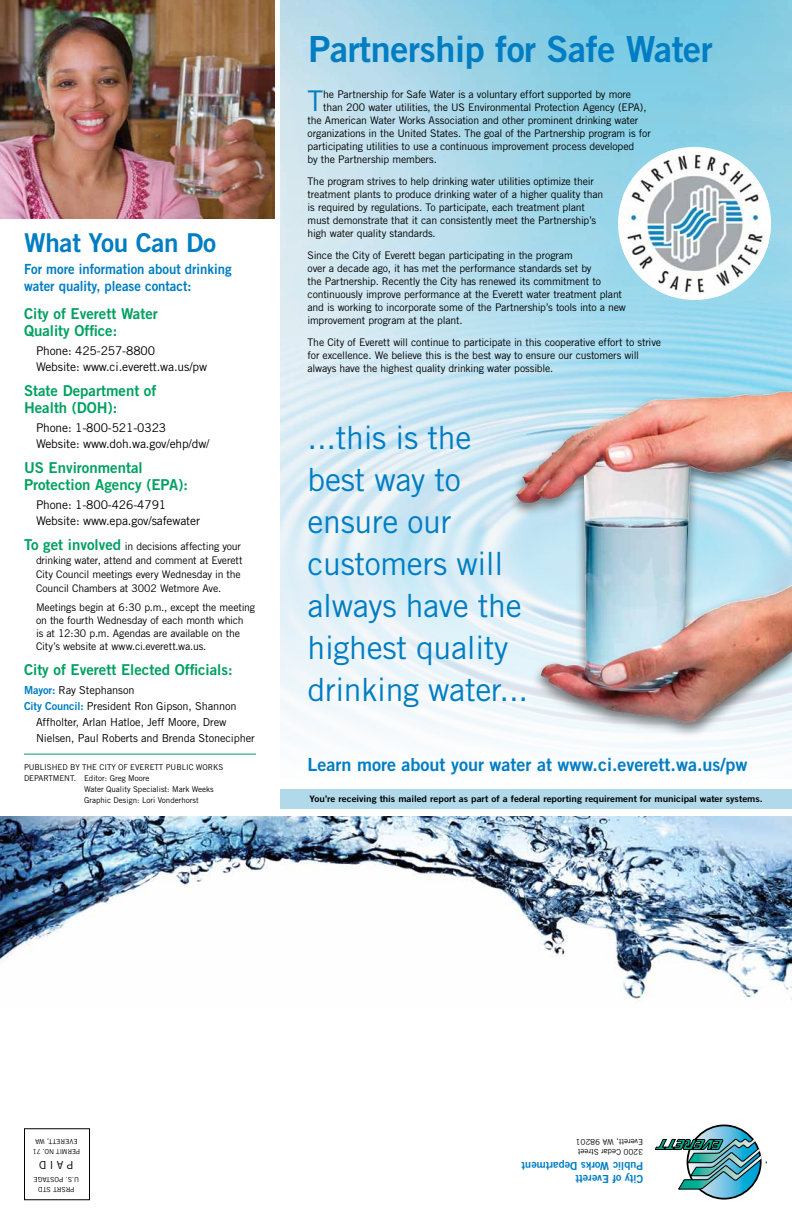
<style>
.page{position:relative;width:792px;height:1224px;background:#fff}
.page>*{position:absolute;margin:0;border:0;box-sizing:border-box;transform-origin:0 0}
.t1{font:36px "Trade Gothic Bold Two";letter-spacing:-.01em;color:#007dc3}
.t2{font:32px/42px "Trade Gothic";letter-spacing:-.01em;color:#007dc3}
.t3{font:28.5px "Trade Gothic";color:#007dc3}
.t4{font:26px "Trade Gothic Bold Two";letter-spacing:-.01em;color:#007dc3}
.t5{font:18px "Trade Gothic Bold Two";color:#007dc3}
.t6{font:15px/17px "Trade Gothic Bold Two";color:#00a160}
.t7{font:14px/17px "Trade Gothic Bold Two";color:#007dc3;scale:.94 1}
.t8{font:12px/16px "Trade Gothic";letter-spacing:-.01em;color:#000}
.t9{font:11px "Trade Gothic";letter-spacing:-.01em;color:#000}
.t10{font:11px/13.2px "Trade Gothic Bold Two";color:#007dc3}
.t11{font:10.5px/13px "Trade Gothic";letter-spacing:-.015em;color:#000}
.t12{font:9px "Trade Gothic Bold Two";color:#000;scale:1.1 1}
.t13{font:8px/11px "Trade Gothic";color:#000}
.t14{font:7px/10px "Trade Gothic";color:#000}
.s1{font-family:"Trade Gothic Bold Two";font-size:15px;color:#00a160}
.s2{font-family:"Trade Gothic Bold Two";color:#007dc3}
</style>
<div class="page">
<img style="left:0;top:0;width:275px;height:218px">
<div style="left:280px;top:790px;width:512px;height:19px;background:#b1d9ea"></div>
<div style="left:24px;top:1128px;width:66px;height:72px;border:1px solid #000"></div>
<svg style="left:655px;top:1124px;width:112px;height:76px"></svg>
<hr style="left:24px;top:754px;width:232px;height:1px;background:#00a160">
<img style="left:623px;top:151px;width:146px;height:146px">
<img style="left:0;top:816px;width:792px;height:184px">
<div style="left:507px;top:387px;width:285px;height:352px;background:#000;opacity:.52"></div>
<img style="left:516px;top:391px;width:271px;height:300px">
<h3 class="t4" style="left:24px;top:226px;width:194px">What You Can Do</h3>
<h3 class="t7" style="left:24px;top:260px;width:222px">For more information about drinking water quality, please contact:</h3>
<h3 class="t6" style="left:24px;top:305px;width:135px">City of Everett Water<br>Quality Office:</h3>
<p class="t8" style="left:36px;top:342px;width:173px">Phone: 425-257-8800<br>Website: www.ci.everett.wa.us/pw</p>
<h3 class="t6" style="left:24px;top:382px;width:134px">State Department of<br>Health (DOH):</h3>
<p class="t8" style="left:36px;top:419px;width:175px">Phone: 1-800-521-0323<br>Website: www.doh.wa.gov/ehp/dw/</p>
<h3 class="t6" style="left:24px;top:459px;width:165px">US Environmental<br>Protection Agency (EPA):</h3>
<p class="t8" style="left:36px;top:496px;width:166px">Phone: 1-800-426-4791<br>Website: www.epa.gov/safewater</p>
<p class="t11" style="left:36px;top:539px;width:208px;line-height:14px;text-indent:-12px"><span class="s1">To get involved</span> in decisions affecting your drinking water, attend and comment at Everett City Council meetings every Wednesday in the Council Chambers at 3002 Wetmore Ave.</p>
<p class="t11" style="left:36px;top:600px;width:221px">Meetings begin at 6:30 p.m., except the meeting on the fourth Wednesday of each month which<br>is at 12:30 p.m. Agendas are available on the City’s website at www.ci.everett.wa.us.</p>
<h3 class="t6" style="left:24px;top:661px;width:210px">City of Everett Elected Officials:</h3>
<p class="t9" style="left:24px;top:683px;width:112px"><span class="s2">Mayor:</span> Ray Stephanson</p>
<p class="t9" style="left:24px;top:699px;width:214px"><span class="s2">City Council:</span> President Ron Gipson, Shannon</p>
<p class="t9" style="left:36px;top:715px;width:192px">Affholter, Arlan Hatloe, Jeff Moore, Drew</p>
<p class="t9" style="left:36px;top:731px;width:220px">Nielsen, Paul Roberts and Brenda Stonecipher</p>
<p class="t13" style="left:24px;top:761px;width:6px">published</p>
<p class="t13" style="left:70px;top:761px;width:18px">by the</p>
<p class="t13" style="left:100px;top:761px;width:5px">city</p>
<p class="t13" style="left:118px;top:761px;width:18px">of everett</p>
<p class="t13" style="left:166px;top:761px;width:6px">public</p>
<p class="t13" style="left:196px;top:761px;width:7px">wor</p>
<p class="t13" style="left:213px;top:761px;width:10px">ks</p>
<p class="t13" style="left:24px;top:772px;width:6px">department</p>
<p class="t13" style="left:84px;top:772px;width:131px;text-indent:-10px">. Editor: Greg Moore<br>Water Quality Specialist: Mark Weeks<br>Graphic Design: Lori Vonderhorst</p>
<h1 class="t1" style="left:308px;top:26px;width:406px">Partnership for Safe Water</h1>
<h3 class="t3" style="left:308px;top:84px;width:17px">T</h3>
<p class="t11" style="left:323px;top:88px;width:309px">he Partnership for Safe Water is a voluntary effort supported by more</p>
<p class="t11" style="left:323px;top:101px;width:325px">than 200 water utilities, the US Environmental Protection Agency (EPA),</p>
<p class="t11" style="left:308px;top:114px;width:332px">the American Water Works Association and other prominent drinking water</p>
<p class="t11" style="left:308px;top:127px;width:345px">organizations in the United States. The goal of the Partnership program is for</p>
<p class="t11" style="left:308px;top:140px;width:328px">participating utilities to use a continuous improvement process developed</p>
<p class="t11" style="left:308px;top:153px;width:131px">by the Partnership members.</p>
<p class="t11" style="left:308px;top:175px;width:297px">The program strives to help drinking water utilities optimize their treatment plants to produce drinking water of a higher quality than is required by regulations. To participate, each treatment plant must demonstrate that it can consistently meet the Partnership’s high water quality standards.</p>
<p class="t11" style="left:308px;top:249px;width:320px">Since the City of Everett began participating in the program<br>over a decade ago, it has met the performance standards set by<br>the Partnership. Recently the City has renewed its commitment to continuously improve performance at the Everett water treatment plant and is working to incorporate some of the Partnership’s tools into a new improvement program at the plant.</p>
<p class="t11" style="left:308px;top:336px;width:355px">The City of Everett will continue to participate in this cooperative effort to strive for excellence. We believe this is the best way to ensure our customers will always have the highest quality drinking water possible.</p>
<h2 class="t2" style="left:308px;top:417px;width:222px">...this is the best way to ensure our customers will always have the highest quality drinking water...</h2>
<h3 class="t5" style="left:308px;top:753px;width:441px">Learn more about your water at www.ci.everett.wa.us/pw</h3>
<p class="t12" style="left:310px;top:794px;width:414px">You’re receiving this mailed report as part of a federal reporting requirement for municipal water systems.</p>
<p class="t14" style="left:49px;top:1147px;width:16px;rotate:-180deg">, WA</p>
<p class="t14" style="left:78px;top:1147px;width:10px;rotate:-180deg">Everett</p>
<p class="t14" style="left:54px;top:1157px;width:23px;rotate:-180deg">No . 71</p>
<p class="t14" style="left:80px;top:1157px;width:9px;rotate:-180deg">e r m i tP</p>
<p class="t9" style="left:46px;top:1172px;width:7px;rotate:-180deg">d</p>
<p class="t9" style="left:74px;top:1172px;width:23px;rotate:-180deg">P a i</p>
<p class="t14" style="left:79px;top:1195px;width:43px;text-indent:5px;rotate:-180deg">PRSRT STD<br>U.S. Postage</p>
<p class="t13" style="left:643px;top:1157px;width:69px;line-height:10px;rotate:-180deg">3200 Cedar Street<br>Everett, WA 98201</p>
<p class="t10" style="left:643px;top:1186px;width:123px;rotate:-180deg">City of Everett<br>Public Works Department</p>
</div>
